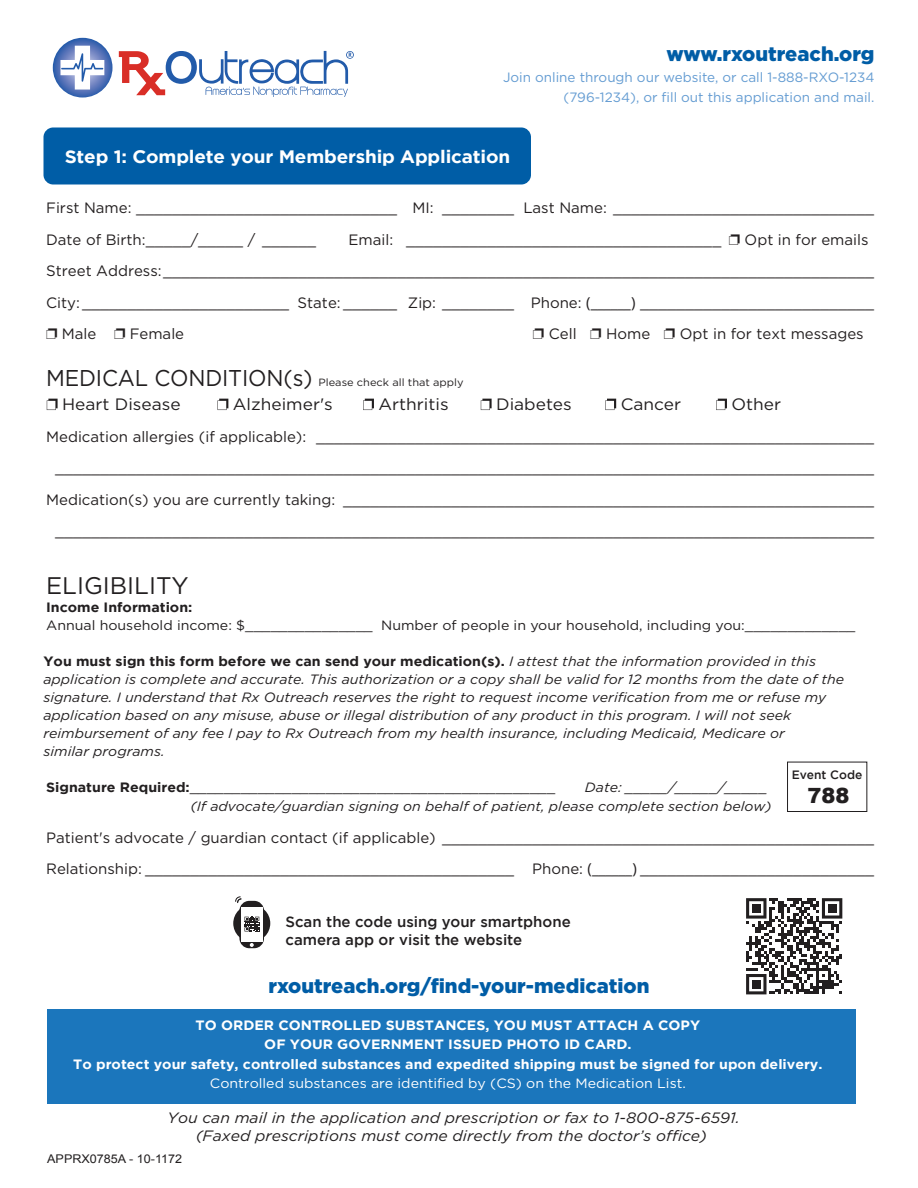
<style>
.page{position:relative;width:918px;height:1188px;background:#fff}
.page>*{position:absolute;margin:0;border:0;box-sizing:border-box;transform-origin:0 0}
.t1{font:24px "Gotham";color:#221f20}
.t2{font:900 21px "Arial";color:#221f20}
.t3{font:900 20.1px "Gotham";color:#005da6}
.t4{font:700 18px "Gotham";letter-spacing:-.01em;color:#fff;scale:1.05 1}
.t5{font:16.5px "Gotham";color:#221f20;scale:1.05 1}
.t6{font:15px/31.5px "Gotham HTF";color:#231f20}
.t7{font:italic 15px/18px "Gotham HTF";color:#221f20;text-align:center;scale:1.05 1}
.t8{font:500 15px/18px "Gotham";color:#221f20}
.t9{font:15px "Gotham";color:#231f20}
.t10{font:italic 13.5px/18px "Gotham HTF";color:#221f20;text-align:right;scale:1.05 1}
.t11{font:700 13.5px/19.5px "Gotham";color:#fff;text-align:center;scale:1.05 1}
.t12{font:13.5px "Gotham";color:#221f20;scale:1.05 1}
.t13{font:700 13.5px "Gotham";color:#221f20;scale:1.05 1}
.t14{font:13.5px/19.5px "Gotham";color:#649cd2;text-align:right}
.t15{font:13.5px "Gotham";color:#fff;scale:1.05 1}
.t16{font:12px "Arial";color:#221f20;scale:1.05 1}
.t17{font:500 12px "Gotham";color:#221f20}
.t18{font:10.5px "Gotham";color:#221f20;scale:1.05 1}
.s1{font-family:"Open Sans"}
.s2{font-size:22.8px}
.s3{font-family:"Gotham HTF";font-weight:400;font-style:italic}
.s4{font-weight:700}
</style>
<div class="page">
<div style="left:44px;top:128px;width:487px;height:56px;background:#005da6;border-radius:10px"></div>
<div style="left:47px;top:1010px;width:809px;height:94px;background:#1b76bc"></div>
<div style="left:787px;top:762px;width:80px;height:50px;border:1px solid #221f20"></div>
<svg style="left:746px;top:898px;width:96px;height:96px"></svg>
<div style="left:752px;top:904px;width:9px;height:9px;background:#221f20"></div>
<div style="left:828px;top:904px;width:9px;height:9px;background:#221f20"></div>
<div style="left:752px;top:980px;width:9px;height:9px;background:#221f20"></div>
<div style="left:233px;top:905px;width:37px;height:37px;background:#221f20;border-radius:50%"></div>
<svg style="left:239px;top:901px;width:25px;height:47px"></svg>
<svg style="left:235px;top:896px;width:7px;height:7px"></svg>
<div style="left:241px;top:908px;width:21px;height:34px;background:#fff"></div>
<svg style="left:250px;top:943px;width:4px;height:4px"></svg>
<svg style="left:244px;top:916px;width:16px;height:1px"></svg>
<svg style="left:244px;top:917px;width:16px;height:15px"></svg>
<svg style="left:47px;top:399px;width:11px;height:11px"></svg>
<svg style="left:218px;top:399px;width:10px;height:11px"></svg>
<svg style="left:363px;top:399px;width:11px;height:11px"></svg>
<svg style="left:481px;top:399px;width:11px;height:11px"></svg>
<svg style="left:605px;top:399px;width:11px;height:11px"></svg>
<svg style="left:716px;top:399px;width:11px;height:11px"></svg>
<svg style="left:53px;top:38px;width:60px;height:60px"></svg>
<svg style="left:119px;top:51px;width:235px;height:46px"></svg>
<h3 class="t3" style="left:666px;top:42px;width:210px">www.rxoutreach.org</h3>
<p class="t14" style="left:503px;top:68px;width:373px">Join online through our website, or call 1-888-RXO-1234 (796-1234), or fill out this application and mail.</p>
<p class="t4" style="left:65px;top:146px;width:426px">Step 1: Complete your Membership Application</p>
<p class="t6" style="left:46px;top:192px;width:829px">First Name: _____________________________ MI: ________ Last Name: _____________________________<br>Date of Birth:_____/_____ / ______</p>
<p class="t6" style="left:46px;top:223px;width:829px;text-indent:302px">Email: ___________________________________ ❐ Opt in for emails<br>Street Address:_______________________________________________________________________________<br>City:_______________________ State: ______ Zip: ________ Phone: <span class="s1">(______)</span> __________________________</p>
<p class="t9" style="left:46px;top:326px;width:139px">❐ Male ❐ Female</p>
<p class="t6" style="left:533px;top:318px;width:332px">❐ Cell ❐ Home ❐ Opt in for text messages</p>
<p class="t18" style="left:46px;top:377px;width:399px"><span class="s2">MEDICAL CONDITION(s)</span> Please check all that apply</p>
<p class="t5" style="left:62px;top:395px;width:114px">Heart Disease</p>
<p class="t5" style="left:233px;top:395px;width:97px">Alzheimer's</p>
<p class="t5" style="left:379px;top:395px;width:68px">Arthritis</p>
<p class="t5" style="left:496px;top:395px;width:73px">Diabetes</p>
<p class="t5" style="left:621px;top:395px;width:59px">Cancer</p>
<p class="t5" style="left:732px;top:395px;width:49px">Other</p>
<p class="t6" style="left:46px;top:420px;width:830px;text-align:center">Medication allergies (if applicable): ______________________________________________________________ ___________________________________________________________________________________________ Medication(s) you are currently taking: ___________________________________________________________ ___________________________________________________________________________________________</p>
<h1 class="t1" style="left:46px;top:572px;width:144px">ELIGIBILITY</h1>
<p class="t13" style="left:46px;top:599px;width:141px">Income Information:</p>
<p class="t12" style="left:46px;top:617px;width:772px">Annual household income: $_______________ Number of people in your household, including you:_____________</p>
<p class="t13" style="left:44px;top:653px;width:737px">You must sign this form before we can send your medication(s). <span class="s3">I attest that the information provided in this</span></p>
<p class="t10" style="left:44px;top:670px;width:764px;text-align:left">application is complete and accurate. This authorization or a copy shall be valid for 12 months from the date of the signature. I understand that Rx Outreach reserves the right to request income verification from me or refuse my application based on any misuse, abuse or illegal distribution of any product in this program. I will not seek reimbursement of any fee I pay to Rx Outreach from my health insurance, including Medicaid, Medicare or<br>similar programs.</p>
<p class="t17" style="left:792px;top:768px;width:72px">Event Code</p>
<h2 class="t2" style="left:807px;top:780px;width:44px">788</h2>
<p class="t10" style="left:191px;top:777px;width:555px;line-height:19.5px">Date: _____/_____/_____<br>(If advocate/guardian signing on behalf of patient, please complete section below)</p>
<p class="t6" style="left:46px;top:821px;width:830px">Patient's advocate / guardian contact (if applicable) ________________________________________________<br>Relationship: _________________________________________ Phone: <span class="s1">(______)</span> __________________________</p>
<p class="t12" style="left:46px;top:779px;width:486px"><span class="s4">Signature Required:</span>___________________________________________</p>
<p class="t8" style="left:285px;top:912px;width:287px">Scan the code using your smartphone camera app or visit the website</p>
<h3 class="t3" style="left:268px;top:974px;width:383px">rxoutreach.org/find-your-medication</h3>
<p class="t11" style="left:73px;top:1015px;width:715px">TO ORDER CONTROLLED SUBSTANCES, YOU MUST ATTACH A COPY<br>OF YOUR GOVERNMENT ISSUED PHOTO ID CARD.<br>To protect your safety, controlled substances and expedited shipping must be signed for upon delivery.</p>
<p class="t15" style="left:210px;top:1076px;width:455px">Controlled substances are identified by (CS) on the Medication List.</p>
<p class="t7" style="left:168px;top:1108px;width:547px">You can mail in the application and prescription or fax to 1-800-875-6591. (Faxed prescriptions must come directly from the doctor’s office)</p>
<p class="t16" style="left:47px;top:1151px;width:130px">APPRX0785A - 10-1172</p>
</div>
